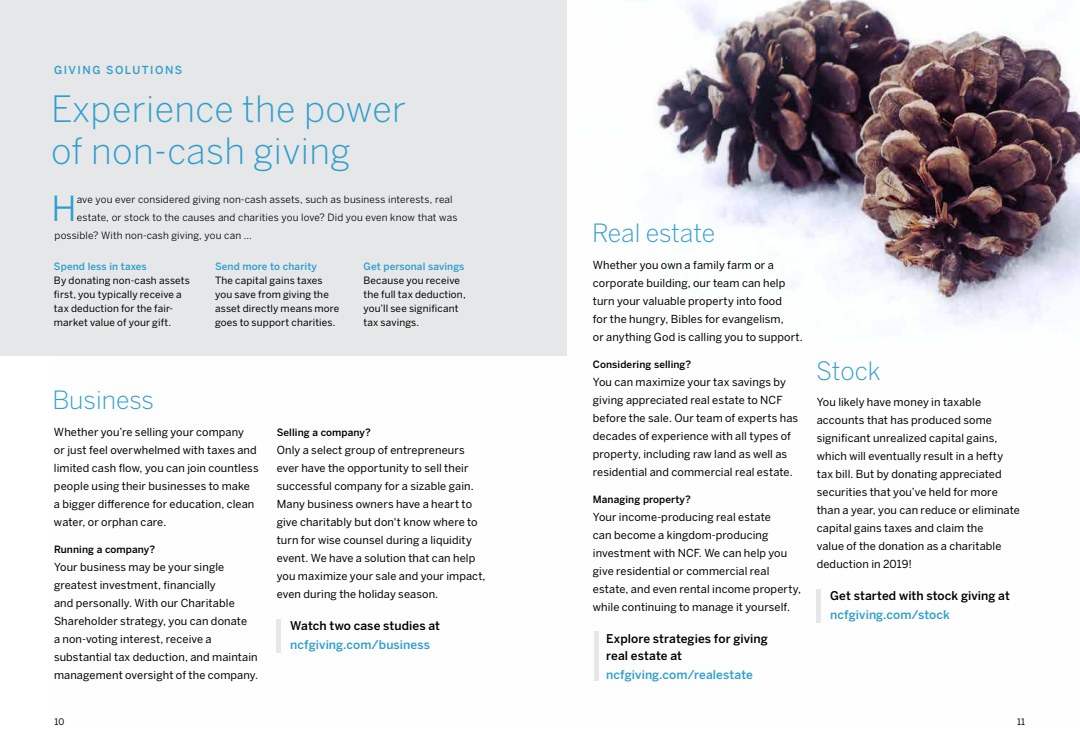
<style>
.page{position:relative;width:1080px;height:756px;background:#fff}
.page>*{position:absolute;margin:0;border:0;box-sizing:border-box;transform-origin:0 0}
.t1{font:300 36px/42px "Benton Sans";letter-spacing:.01em;color:#2f9ecd}
.t2{font:34.3px "Benton Sans";color:#2f9ecd}
.t3{font:300 25px "Benton Sans";color:#2f9ecd}
.t4{font:500 12px/17px "Benton Sans";letter-spacing:.005em;color:#000}
.t5{font:500 12px "Benton Sans";letter-spacing:.005em;color:#2f9ecd}
.t6{font:11px/18px "Benton Sans";letter-spacing:.01em;color:#000}
.t7{font:500 11px "Benton Sans";letter-spacing:.135em;color:#2f9ecd}
.t8{font:10px/14px "Benton Sans";letter-spacing:.015em;color:#000}
.t9{font:10px "Benton Sans";letter-spacing:.015em;color:#000}
.t10{font:500 10px "Benton Sans";letter-spacing:.01em;color:#000}
.t11{font:500 10px "Benton Sans";letter-spacing:.01em;color:#2f9ecd}
.t12{font:9px "Benton Sans";color:#000}
</style>
<div class="page">
<img style="left:276px;top:0;width:804px;height:681px">
<div style="left:0;top:0;width:567px;height:356px;background:#e6e7e8"></div>
<hr style="left:277px;top:619px;width:4px;height:34px;background:#e6e7e8">
<hr style="left:594px;top:631px;width:4px;height:50px;background:#e6e7e8">
<hr style="left:817px;top:589px;width:4px;height:34px;background:#e6e7e8">
<p class="t7" style="left:54px;top:63px;width:130px">GIVING SOLUTIONS</p>
<h1 class="t1" style="left:51px;top:88px;width:357px">Experience the power of non-cash giving</h1>
<h2 class="t2" style="left:51px;top:188px;width:27px">H</h2>
<p class="t9" style="left:77px;top:193px;width:377px">ave you ever considered giving non-cash assets, such as business interests, real</p>
<p class="t9" style="left:77px;top:211px;width:382px">estate, or stock to the causes and charities you love? Did you even know that was</p>
<p class="t9" style="left:55px;top:229px;width:199px">possible? With non-cash giving, you can …</p>
<p class="t11" style="left:54px;top:260px;width:94px">Spend less in taxes</p>
<p class="t8" style="left:54px;top:274px;width:138px">By donating non-cash assets first, you typically receive a tax deduction for the fair&shy;market value of your gift.</p>
<p class="t11" style="left:215px;top:260px;width:103px">Send more to charity</p>
<p class="t8" style="left:215px;top:274px;width:126px">The capital gains taxes you save from giving the asset directly means more goes to support charities.</p>
<p class="t11" style="left:363px;top:260px;width:102px">Get personal savings</p>
<p class="t8" style="left:363px;top:274px;width:104px">Because you receive the full tax deduction, you’ll see significant tax savings.</p>
<h3 class="t3" style="left:52px;top:385px;width:103px">Business</h3>
<p class="t6" style="left:54px;top:423px;width:206px">Whether you’re selling your company<br>or just feel overwhelmed with taxes and limited cash flow, you can join countless people using their businesses to make a bigger difference for education, clean water, or orphan care.</p>
<p class="t10" style="left:54px;top:543px;width:103px">Running a company?</p>
<p class="t6" style="left:54px;top:558px;width:206px">Your business may be your single greatest investment, financially<br>and personally. With our Charitable Shareholder strategy, you can donate<br>a non-voting interest, receive a substantial tax deduction, and maintain management oversight of the company.</p>
<p class="t10" style="left:277px;top:427px;width:96px">Selling a company?</p>
<p class="t6" style="left:277px;top:441px;width:210px">Only a select group of entrepreneurs ever have the opportunity to sell their successful company for a sizable gain.<br>Many business owners have a heart to give charitably but don't know where to turn for wise counsel during a liquidity event. We have a solution that can help you maximize your sale and your impact, even during the holiday season.</p>
<p class="t4" style="left:290px;top:617px;width:151px">Watch two case studies at</p>
<p class="t5" style="left:290px;top:637px;width:141px">ncfgiving.com/business</p>
<h3 class="t3" style="left:592px;top:218px;width:125px">Real estate</h3>
<p class="t6" style="left:593px;top:256px;width:212px">Whether you own a family farm or a corporate building, our team can help turn your valuable property into food<br>for the hungry, Bibles for evangelism,<br>or anything God is calling you to support.</p>
<p class="t10" style="left:593px;top:358px;width:100px">Considering selling?</p>
<p class="t6" style="left:593px;top:373px;width:207px">You can maximize your tax savings by giving appreciated real estate to NCF before the sale. Our team of experts has decades of experience with all types of property, including raw land as well as residential and commercial real estate.</p>
<p class="t10" style="left:593px;top:493px;width:99px">Managing property?</p>
<p class="t6" style="left:593px;top:508px;width:210px">Your income-producing real estate<br>can become a kingdom-producing investment with NCF. We can help you give residential or commercial real estate, and even rental income property, while continuing to manage it yourself.</p>
<p class="t4" style="left:606px;top:630px;width:163px">Explore strategies for giving real estate at</p>
<p class="t5" style="left:606px;top:667px;width:148px">ncfgiving.com/realestate</p>
<h3 class="t3" style="left:816px;top:356px;width:66px">Stock</h3>
<p class="t6" style="left:817px;top:393px;width:205px">You likely have money in taxable accounts that has produced some significant unrealized capital gains, which will eventually result in a hefty tax bill. But by donating appreciated securities that you’ve held for more than a year, you can reduce or eliminate capital gains taxes and claim the<br>value of the donation as a charitable deduction in 2019!</p>
<p class="t4" style="left:830px;top:587px;width:181px">Get started with stock giving at</p>
<p class="t5" style="left:830px;top:607px;width:121px">ncfgiving.com/stock</p>
<p class="t12" style="left:55px;top:716px;width:11px">10</p>
<p class="t12" style="left:1017px;top:716px;width:9px">11</p>
</div>
